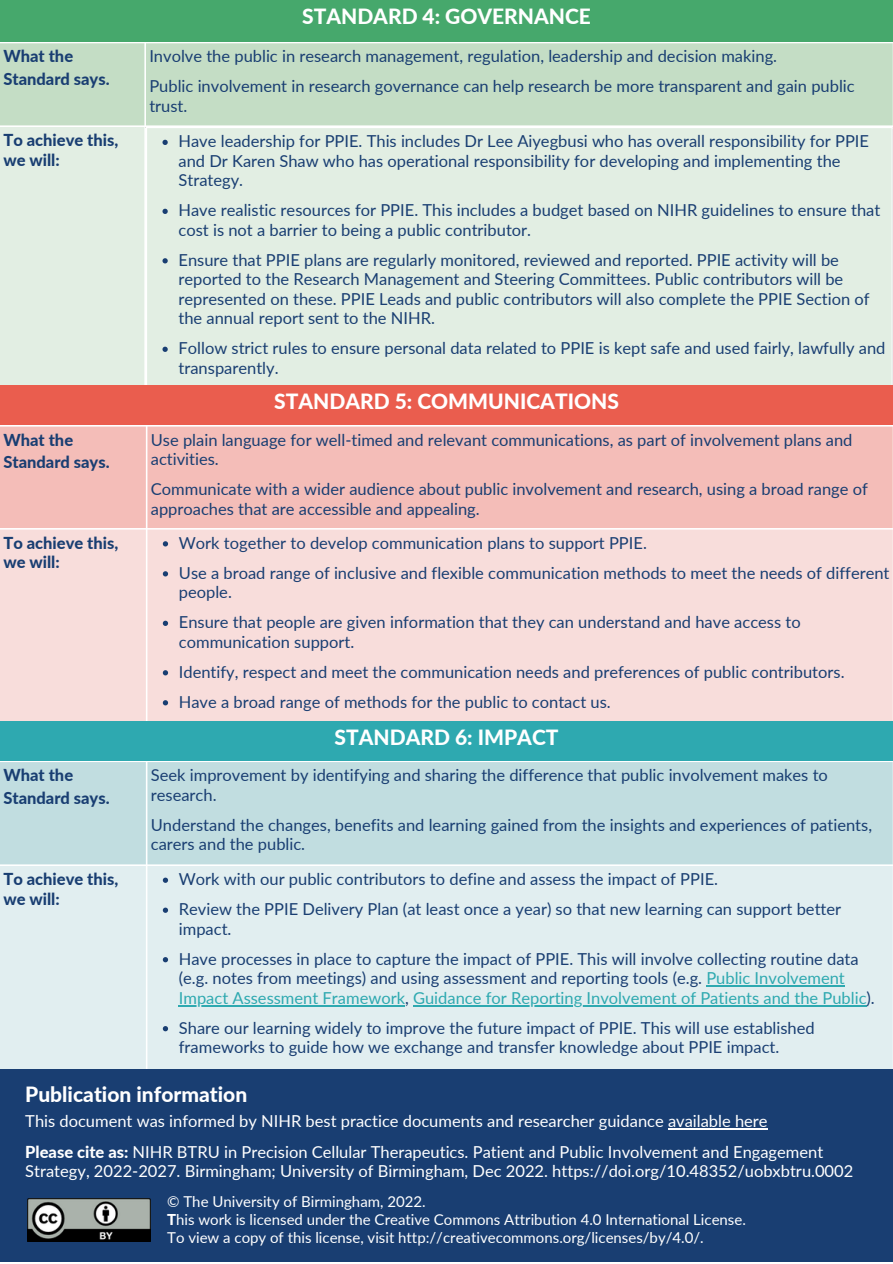
<style>
.page{position:relative;width:893px;height:1264px;background:#fff}
.page>*{position:absolute;margin:0;border:0;box-sizing:border-box;transform-origin:0 0}
.t1{font:800 21px "Lato";color:#fff}
.t2{font:16.5px/19.5px "Lato";color:#193e72}
.t3{font:16.5px/30.6px "Lato";color:#fff}
.t4{font:16.5px/19.5px "Lato";color:#2ea9b0}
.t5{font:800 16.5px/22.5px "Lato";color:#193e72}
.t6{font:15px/18px "Lato";color:#fff}
.s1{color:#193e72}
.s2{font-weight:800}
</style>
<div class="page">
<div style="left:0;top:0;width:892px;height:42px;background:#46a86c"></div>
<div style="left:0;top:43px;width:892px;height:82px;background:#c4ddc5"></div>
<div style="left:0;top:127px;width:891px;height:258px;background:#e2eee3"></div>
<svg style="left:162px;top:140px;width:6px;height:5px"></svg>
<svg style="left:162px;top:209px;width:6px;height:5px"></svg>
<svg style="left:162px;top:258px;width:6px;height:5px"></svg>
<svg style="left:162px;top:347px;width:6px;height:5px"></svg>
<hr style="left:146px;top:128px;width:1px;height:260px;background:#fff">
<hr style="left:146px;top:127px;width:746px;height:1px;background:#fff">
<div style="left:0;top:385px;width:892px;height:40px;background:#ea5d4e"></div>
<div style="left:0;top:426px;width:892px;height:102px;background:#f4bdb8"></div>
<div style="left:0;top:529px;width:892px;height:192px;background:#f8dddb"></div>
<svg style="left:163px;top:541px;width:5px;height:5px"></svg>
<svg style="left:163px;top:571px;width:5px;height:5px"></svg>
<svg style="left:163px;top:620px;width:5px;height:6px"></svg>
<svg style="left:163px;top:670px;width:5px;height:5px"></svg>
<svg style="left:163px;top:700px;width:5px;height:5px"></svg>
<div style="left:0;top:721px;width:892px;height:39px;background:#2ea9b0"></div>
<div style="left:0;top:762px;width:892px;height:102px;background:#c1dde0"></div>
<div style="left:0;top:866px;width:892px;height:203px;background:#e1eef0"></div>
<svg style="left:163px;top:877px;width:5px;height:5px"></svg>
<svg style="left:163px;top:907px;width:5px;height:5px"></svg>
<svg style="left:163px;top:957px;width:5px;height:5px"></svg>
<hr style="left:706px;top:985px;width:138px;height:2px;background:#2ea9b0">
<hr style="left:179px;top:1005px;width:226px;height:1px;background:#2ea9b0">
<hr style="left:413px;top:1005px;width:453px;height:1px;background:#2ea9b0">
<svg style="left:163px;top:1026px;width:5px;height:5px"></svg>
<div style="left:0;top:1069px;width:892px;height:192px;background:#193e72"></div>
<img style="left:28px;top:1198px;width:122px;height:43px">
<hr style="left:668px;top:1128px;width:99px;height:1px;background:#fff">
<p class="t1" style="left:302px;top:3px;width:290px">STANDARD 4: GOVERNANCE</p>
<p class="t5" style="left:3px;top:45px;width:108px">What the<br>Standard says.</p>
<p class="t2" style="left:149px;top:41px;width:706px;line-height:30px">Involve the public in research management, regulation, leadership and decision making.<br>Public involvement in research governance can help research be more transparent and gain public</p>
<p class="t2" style="left:149px;top:96px;width:40px">trust.</p>
<p class="t5" style="left:3px;top:130px;width:116px;line-height:19.5px">To achieve this, we will:</p>
<p class="t2" style="left:178px;top:131px;width:692px">Have leadership for PPIE. This includes Dr Lee Aiyegbusi who has overall responsibility for PPIE and Dr Karen Shaw who has operational responsibility for developing and implementing the<br>Strategy.</p>
<p class="t2" style="left:178px;top:200px;width:703px">Have realistic resources for PPIE. This includes a budget based on NIHR guidelines to ensure that cost is not a barrier to being a public contributor.</p>
<p class="t2" style="left:178px;top:249px;width:692px">Ensure that PPIE plans are regularly monitored, reviewed and reported. PPIE activity will be reported to the Research Management and Steering Committees. Public contributors will be represented on these. PPIE Leads and public contributors will also complete the PPIE Section of the annual report sent to the NIHR.</p>
<p class="t2" style="left:178px;top:338px;width:708px">Follow strict rules to ensure personal data related to PPIE is kept safe and used fairly, lawfully and transparently.</p>
<p class="t1" style="left:274px;top:388px;width:346px">STANDARD 5: COMMUNICATIONS</p>
<p class="t5" style="left:3px;top:428px;width:108px">What the<br>Standard says.</p>
<p class="t2" style="left:151px;top:429px;width:703px">Use plain language for well-timed and relevant communications, as part of involvement plans and activities.</p>
<p class="t2" style="left:151px;top:479px;width:718px">Communicate with a wider audience about public involvement and research, using a broad range of approaches that are accessible and appealing.</p>
<p class="t5" style="left:3px;top:532px;width:116px;line-height:19.5px">To achieve this, we will:</p>
<p class="t2" style="left:179px;top:527px;width:712px;line-height:30px">Work together to develop communication plans to support PPIE.<br>Use a broad range of inclusive and flexible communication methods to meet the needs of different</p>
<p class="t2" style="left:179px;top:577px;width:623px;line-height:30px">people.<br>Ensure that people are given information that they can understand and have access to</p>
<p class="t2" style="left:179px;top:626px;width:667px;line-height:30px">communication support.<br>Identify, respect and meet the communication needs and preferences of public contributors.<br>Have a broad range of methods for the public to contact us.</p>
<p class="t1" style="left:334px;top:724px;width:225px">STANDARD 6: IMPACT</p>
<p class="t5" style="left:3px;top:763px;width:108px">What the<br>Standard says.</p>
<p class="t2" style="left:151px;top:765px;width:678px">Seek improvement by identifying and sharing the difference that public involvement makes to research.</p>
<p class="t2" style="left:151px;top:814px;width:722px">Understand the changes, benefits and learning gained from the insights and experiences of patients, carers and the public.</p>
<p class="t5" style="left:3px;top:869px;width:116px;line-height:19.5px">To achieve this, we will:</p>
<p class="t2" style="left:179px;top:863px;width:663px;line-height:30px">Work with our public contributors to define and assess the impact of PPIE.<br>Review the PPIE Delivery Plan (at least once a year) so that new learning can support better</p>
<p class="t2" style="left:179px;top:913px;width:681px;line-height:30px">impact.<br>Have processes in place to capture the impact of PPIE. This will involve collecting routine data</p>
<p class="t4" style="left:179px;top:967px;width:697px"><span class="s1">(e.g. notes from meetings) and using assessment and reporting tools (e.g.</span> Public Involvement<br>Impact Assessment Framework<span class="s1">,</span> Guidance for Reporting Involvement of Patients and the Public<span class="s1">).</span></p>
<p class="t2" style="left:179px;top:1017px;width:637px">Share our learning widely to improve the future impact of PPIE. This will use established frameworks to guide how we exchange and transfer knowledge about PPIE impact.</p>
<p class="t1" style="left:25px;top:1081px;width:223px">Publication information</p>
<p class="t3" style="left:25px;top:1105px;width:799px">This document was informed by NIHR best practice documents and researcher guidance available here<br><span class="s2">Please cite as:</span> NIHR BTRU in Precision Cellular Therapeutics. Patient and Public Involvement and Engagement</p>
<p class="t3" style="left:25px;top:1155px;width:829px">Strategy, 2022-2027. Birmingham; University of Birmingham, Dec 2022. https://doi.org/10.48352/uobxbtru.0002</p>
<p class="t6" style="left:167px;top:1192px;width:580px">© The University of Birmingham, 2022.<br><span class="s2">T</span>his work is licensed under the Creative Commons Attribution 4.0 International License.<br>To view a copy of this license, visit http://creativecommons.org/licenses/by/4.0/.</p>
</div>
